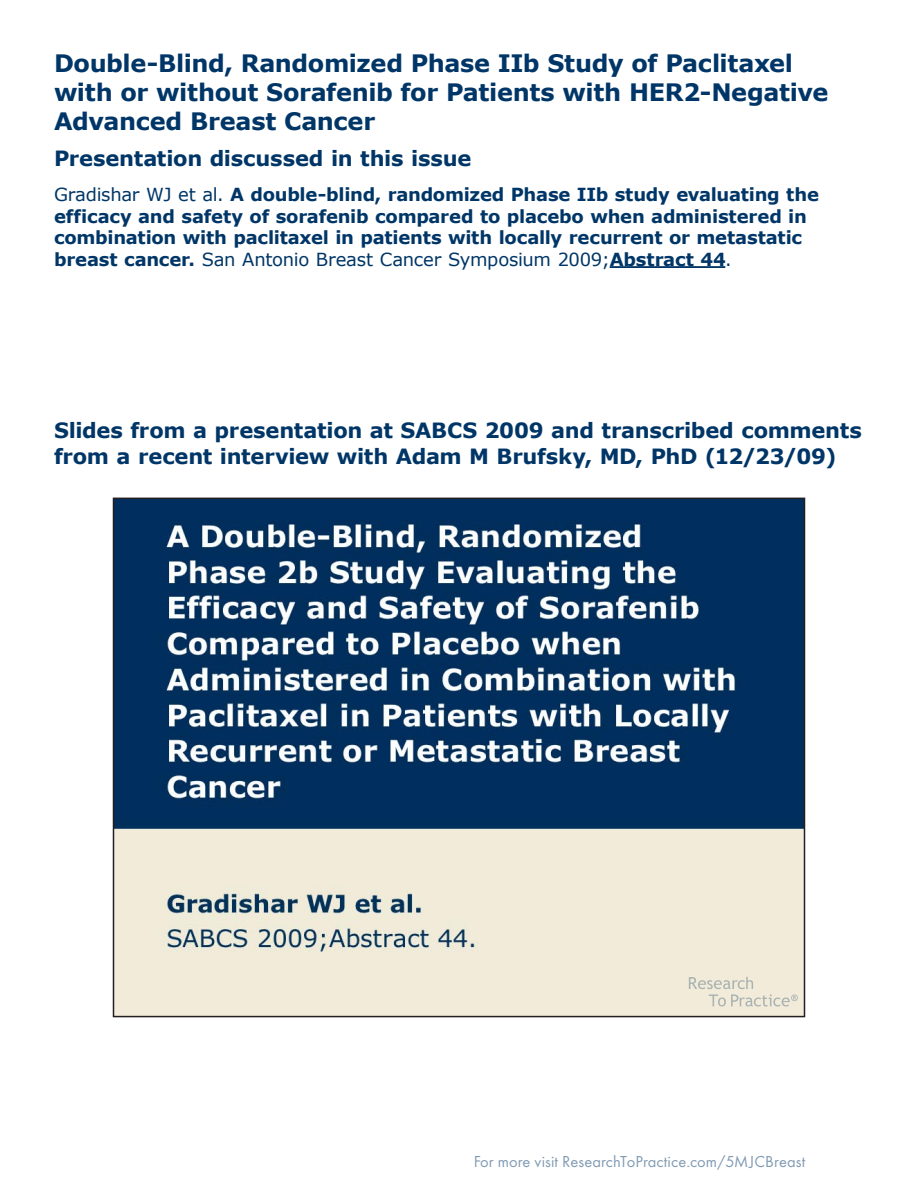
<style>
.page{position:relative;width:918px;height:1188px;background:#fff}
.page>*{position:absolute;margin:0;border:0;box-sizing:border-box;transform-origin:0 0}
.t1{font:700 24px/28.8px "Verdana";letter-spacing:-.015em;color:#003667}
.t2{font:700 21px/25.2px "Verdana";letter-spacing:-.01em;color:#003667}
.t3{font:700 18px/21.6px "Verdana";letter-spacing:-.015em;color:#003667}
.t4{font:16.5px "Futura T";letter-spacing:.005em;color:#003667}
.s1{font-weight:400}
</style>
<div class="page">
<img style="left:116px;top:501px;width:686px;height:513px">
<div style="left:113px;top:498px;width:692px;height:519px;border:2px solid #231f20"></div>
<hr style="left:610px;top:266px;width:115px;height:2px;background:#003667">
<svg style="left:689px;top:977px;width:109px;height:30px;background:#e5e1d2"></svg>
<h1 class="t1" style="left:54px;top:48px;width:776px">Double-Blind, Randomized Phase IIb Study of Paclitaxel with or without Sorafenib for Patients with HER2-Negative<br>Advanced Breast Cancer</h1>
<p class="t2" style="left:54px;top:145px;width:419px">Presentation discussed in this issue</p>
<p class="t3" style="left:54px;top:183px;width:766px"><span class="s1">Gradishar WJ et al.</span> A double-blind, randomized Phase IIb study evaluating the efficacy and safety of sorafenib compared to placebo when administered in combination with paclitaxel in patients with locally recurrent or metastatic breast cancer. <span class="s1">San Antonio Breast Cancer Symposium 2009;</span>Abstract 44<span class="s1">.</span></p>
<p class="t2" style="left:54px;top:417px;width:809px">Slides from a presentation at SABCS 2009 and transcribed comments from a recent interview with Adam M Brufsky, MD, PhD (12/23/09)</p>
<p class="t4" style="left:473px;top:1152px;width:334px">For more visit ResearchToPractice.com/5MJCBreast</p>
</div>
